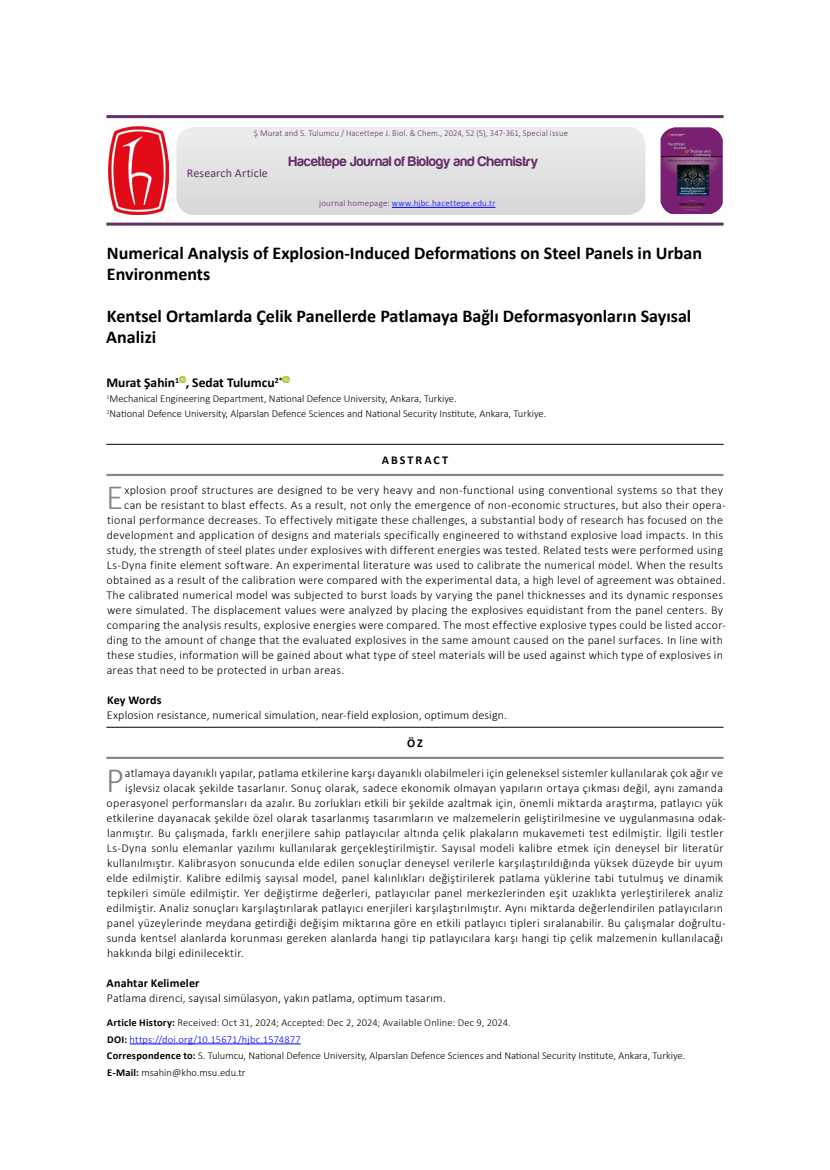
<style>
.page{position:relative;width:830px;height:1170px;background:#fff}
.page>*{position:absolute;margin:0;border:0;box-sizing:border-box;transform-origin:0 0}
.t1{font:300 35.7px "Calibri";color:#7e7e7e}
.t2{font:300 35.7px "Calibri";color:#878787}
.t3{font:700 18px/21px "Calibri";color:#000}
.t4{font:14.25px "Harabara";letter-spacing:.015em;color:#642e68}
.t5{font:700 13.5px "Calibri";color:#000}
.t6{font:300 12px "Calibri";letter-spacing:.02em;color:#000}
.t7{font:700 12px "Calibri";letter-spacing:.015em;color:#000}
.t8{font:12px "Calibri";letter-spacing:.015em;color:#642e68}
.t9{font:700 12px "Calibri";letter-spacing:.17em;color:#000}
.t10{font:300 10.5px/16.5px "Calibri";color:#000}
.t11{font:300 9px "Calibri";letter-spacing:.015em;color:#642e68}
.t12{font:300 9px "Calibri";letter-spacing:.02em;color:#00f}
.s1{color:#642e68}
.s2{font-weight:700}
.s3{color:#00f}
</style>
<div class="page">
<svg style="left:179px;top:376px;width:7px;height:6px"></svg>
<svg style="left:282px;top:376px;width:7px;height:6px"></svg>
<hr style="left:106px;top:727px;width:617px;height:1px;background:#000">
<hr style="left:106px;top:756px;width:617px;height:3px;background:#878787">
<hr style="left:106px;top:444px;width:617px;height:1px;background:#000">
<hr style="left:106px;top:474px;width:617px;height:2px;background:#878787">
<hr style="left:129px;top:1043px;width:171px;height:1px;background:#00f">
<img style="left:108px;top:127px;width:60px;height:88px">
<img style="left:660px;top:127px;width:62px;height:87px">
<hr style="left:106px;top:115px;width:617px;height:3px;background:#642e68">
<hr style="left:106px;top:222px;width:617px;height:3px;background:#642e68">
<hr style="left:391px;top:207px;width:104px;height:1px;background:#00f">
<p class="t11" style="left:254px;top:127px;width:315px">Ş Murat and S. Tulumcu / Hacettepe J. Biol. &amp; Chem., 2024, 52 (5), 347-361, Special Issue</p>
<p class="t8" style="left:187px;top:165px;width:83px">Research Article</p>
<p class="t12" style="left:319px;top:198px;width:178px"><span class="s1">journal homepage:</span> www.hjbc.hacettepe.edu.tr</p>
<p class="t4" style="left:289px;top:154px;width:251px">Hacettepe Journal of Biology and Chemistry</p>
<h2 class="t3" style="left:107px;top:242px;width:596px">Numerical Analysis of Explosion-Induced Deformations on Steel Panels in Urban<br>Environments</h2>
<h2 class="t3" style="left:106px;top:305px;width:586px">Kentsel Ortamlarda Çelik Panellerde Patlamaya Bağlı Deformasyonların Sayısal<br>Analizi</h2>
<p class="t5" style="left:106px;top:373px;width:178px">Murat Şahin<sup>1</sup> , Sedat Tulumcu<sup>2*</sup></p>
<p class="t10" style="left:106px;top:391px;width:441px;line-height:15px"><sup>1</sup>Mechanical Engineering Department, National Defence University, Ankara, Turkiye.<br><sup>2</sup>National Defence University, Alparslan Defence Sciences and National Security Institute, Ankara, Turkiye.</p>
<p class="t9" style="left:381px;top:451px;width:68px">ABSTRACT</p>
<h1 class="t2" style="left:106px;top:475px;width:19px">E</h1>
<p class="t6" style="left:124px;top:482px;width:599px">xplosion proof structures are designed to be very heavy and non-functional using conventional systems so that they</p>
<p class="t6" style="left:124px;top:497px;width:603px">can be resistant to blast effects. As a result, not only the emergence of non-economic structures, but also their opera-</p>
<p class="t6" style="left:107px;top:512px;width:617px">tional performance decreases. To effectively mitigate these challenges, a substantial body of research has focused on the</p>
<p class="t6" style="left:107px;top:527px;width:617px">development and application of designs and materials specifically engineered to withstand explosive load impacts. In this</p>
<p class="t6" style="left:107px;top:542px;width:617px">study, the strength of steel plates under explosives with different energies was tested. Related tests were performed using</p>
<p class="t6" style="left:107px;top:557px;width:617px">Ls-Dyna finite element software. An experimental literature was used to calibrate the numerical model. When the results</p>
<p class="t6" style="left:106px;top:572px;width:620px">obtained as a result of the calibration were compared with the experimental data, a high level of agreement was obtained.</p>
<p class="t6" style="left:106px;top:587px;width:617px">The calibrated numerical model was subjected to burst loads by varying the panel thicknesses and its dynamic responses</p>
<p class="t6" style="left:107px;top:602px;width:617px">were simulated. The displacement values were analyzed by placing the explosives equidistant from the panel centers. By</p>
<p class="t6" style="left:107px;top:617px;width:620px">comparing the analysis results, explosive energies were compared. The most effective explosive types could be listed accor-</p>
<p class="t6" style="left:107px;top:632px;width:617px">ding to the amount of change that the evaluated explosives in the same amount caused on the panel surfaces. In line with</p>
<p class="t6" style="left:107px;top:647px;width:617px">these studies, information will be gained about what type of steel materials will be used against which type of explosives in</p>
<p class="t6" style="left:107px;top:662px;width:239px">areas that need to be protected in urban areas.</p>
<p class="t7" style="left:107px;top:691px;width:56px">Key Words</p>
<p class="t6" style="left:107px;top:707px;width:401px">Explosion resistance, numerical simulation, near-field explosion, optimum design.</p>
<p class="t7" style="left:407px;top:734px;width:17px">ÖZ</p>
<h1 class="t1" style="left:106px;top:758px;width:20px">P</h1>
<p class="t6" style="left:125px;top:765px;width:599px">atlamaya dayanıklı yapılar, patlama etkilerine karşı dayanıklı olabilmeleri için geleneksel sistemler kullanılarak çok ağır ve</p>
<p class="t6" style="left:125px;top:780px;width:599px">işlevsiz olacak şekilde tasarlanır. Sonuç olarak, sadece ekonomik olmayan yapıların ortaya çıkması değil, aynı zamanda</p>
<p class="t6" style="left:106px;top:795px;width:617px">operasyonel performansları da azalır. Bu zorlukları etkili bir şekilde azaltmak için, önemli miktarda araştırma, patlayıcı yük</p>
<p class="t6" style="left:106px;top:810px;width:620px">etkilerine dayanacak şekilde özel olarak tasarlanmış tasarımların ve malzemelerin geliştirilmesine ve uygulanmasına odak-</p>
<p class="t6" style="left:107px;top:825px;width:617px">lanmıştır. Bu çalışmada, farklı enerjilere sahip patlayıcılar altında çelik plakaların mukavemeti test edilmiştir. İlgili testler</p>
<p class="t6" style="left:107px;top:840px;width:618px">Ls-Dyna sonlu elemanlar yazılımı kullanılarak gerçekleştirilmiştir. Sayısal modeli kalibre etmek için deneysel bir literatür</p>
<p class="t6" style="left:107px;top:855px;width:617px">kullanılmıştır. Kalibrasyon sonucunda elde edilen sonuçlar deneysel verilerle karşılaştırıldığında yüksek düzeyde bir uyum</p>
<p class="t6" style="left:106px;top:870px;width:618px">elde edilmiştir. Kalibre edilmiş sayısal model, panel kalınlıkları değiştirilerek patlama yüklerine tabi tutulmuş ve dinamik</p>
<p class="t6" style="left:107px;top:885px;width:617px">tepkileri simüle edilmiştir. Yer değiştirme değerleri, patlayıcılar panel merkezlerinden eşit uzaklıkta yerleştirilerek analiz</p>
<p class="t6" style="left:106px;top:900px;width:617px">edilmiştir. Analiz sonuçları karşılaştırılarak patlayıcı enerjileri karşılaştırılmıştır. Aynı miktarda değerlendirilen patlayıcıların</p>
<p class="t6" style="left:107px;top:915px;width:620px">panel yüzeylerinde meydana getirdiği değişim miktarına göre en etkili patlayıcı tipleri sıralanabilir. Bu çalışmalar doğrultu-</p>
<p class="t6" style="left:107px;top:930px;width:617px">sunda kentsel alanlarda korunması gereken alanlarda hangi tip patlayıcılara karşı hangi tip çelik malzemenin kullanılacağı</p>
<p class="t6" style="left:107px;top:945px;width:138px">hakkında bilgi edinilecektir.</p>
<p class="t7" style="left:106px;top:974px;width:94px">Anahtar Kelimeler</p>
<p class="t6" style="left:107px;top:990px;width:340px">Patlama direnci, sayısal simülasyon, yakın patlama, optimum tasarım.</p>
<p class="t10" style="left:107px;top:1014px;width:579px"><span class="s2">Article History:</span> Received: Oct 31, 2024; Accepted: Dec 2, 2024; Available Online: Dec 9, 2024.<br><span class="s2">DOI:</span> <span class="s3">https://doi.org/10.15671/hjbc.1574877<br></span><span class="s2">Correspondence to:</span> S. Tulumcu, National Defence University, Alparslan Defence Sciences and National Security Institute, Ankara, Turkiye.<br><span class="s2">E-Mail:</span> msahin@kho.msu.edu.tr</p>
</div>
